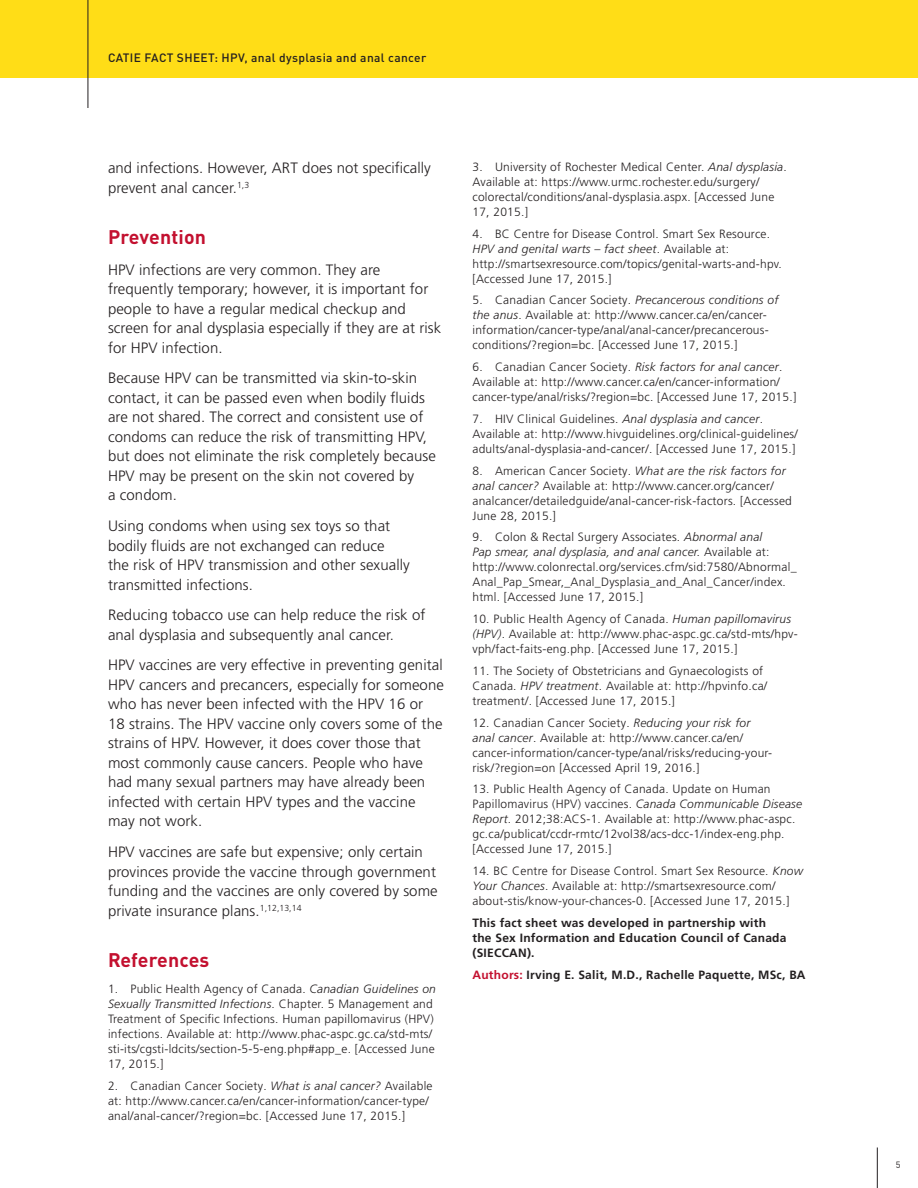
<style>
.page{position:relative;width:918px;height:1188px;background:#fff}
.page>*{position:absolute;margin:0;border:0;box-sizing:border-box;transform-origin:0 0}
.t1{font:700 19.5px "DINOT";letter-spacing:.01em;color:#c3102f}
.t2{font:300 15px/19.5px "Frutiger LT Pro";letter-spacing:.005em;color:#231f20}
.t3{font:300 12px/15px "Frutiger LT Pro";letter-spacing:.02em;color:#231f20}
.t4{font:700 12px/15px "Frutiger LT Pro";letter-spacing:.02em;color:#231f20}
.t5{font:500 12px "DINOT";letter-spacing:.03em;color:#231f20}
.t6{font:9px "DINOT";color:#231f20}
.s1{font-style:italic}
.s2{color:#c3102f}
</style>
<div class="page">
<hr style="left:877px;top:1148px;width:1px;height:40px;background:#231f20">
<div style="left:0;top:0;width:918px;height:78px;background:#ffdd17"></div>
<hr style="left:88px;top:0;width:1px;height:108px;background:#231f20">
<p class="t5" style="left:108px;top:48px;width:320px">CATIE FACT SHEET: HPV, anal dysplasia and anal cancer</p>
<p class="t2" style="left:108px;top:158px;width:324px">and infections. However, ART does not specifically prevent anal cancer.<sup>1,3</sup></p>
<h1 class="t1" style="left:108px;top:221px;width:100px">Prevention</h1>
<p class="t2" style="left:108px;top:260px;width:335px">HPV infections are very common. They are frequently temporary; however, it is important for people to have a regular medical checkup and screen for anal dysplasia especially if they are at risk for HPV infection.</p>
<p class="t2" style="left:108px;top:368px;width:329px">Because HPV can be transmitted via skin-to-skin contact, it can be passed even when bodily fluids are not shared. The correct and consistent use of condoms can reduce the risk of transmitting HPV, but does not eliminate the risk completely because HPV may be present on the skin not covered by<br>a condom.</p>
<p class="t2" style="left:108px;top:516px;width:303px">Using condoms when using sex toys so that bodily fluids are not exchanged can reduce<br>the risk of HPV transmission and other sexually transmitted infections.</p>
<p class="t2" style="left:108px;top:605px;width:319px">Reducing tobacco use can help reduce the risk of anal dysplasia and subsequently anal cancer.</p>
<p class="t2" style="left:108px;top:656px;width:337px">HPV vaccines are very effective in preventing genital HPV cancers and precancers, especially for someone who has never been infected with the HPV 16 or<br>18 strains. The HPV vaccine only covers some of the strains of HPV. However, it does cover those that most commonly cause cancers. People who have had many sexual partners may have already been infected with certain HPV types and the vaccine may not work.</p>
<p class="t2" style="left:108px;top:842px;width:331px">HPV vaccines are safe but expensive; only certain provinces provide the vaccine through government funding and the vaccines are only covered by some private insurance plans.<sup>1,12,13,14</sup></p>
<h1 class="t1" style="left:108px;top:944px;width:103px">References</h1>
<p class="t3" style="left:108px;top:981px;width:329px">1. Public Health Agency of Canada. <span class="s1">Canadian Guidelines on Sexually Transmitted Infections</span>. Chapter. 5 Management and Treatment of Specific Infections. Human papillomavirus (HPV) infections. Available at: http://www.phac-aspc.gc.ca/std-mts/ sti-its/cgsti-ldcits/section-5-5-eng.php#app_e. [Accessed June 17, 2015.]</p>
<p class="t3" style="left:108px;top:1078px;width:326px">2. Canadian Cancer Society. <span class="s1">What is anal cancer?</span> Available at: http://www.cancer.ca/en/cancer-information/cancer-type/ anal/anal-cancer/?region=bc. [Accessed June 17, 2015.]</p>
<p class="t3" style="left:472px;top:159px;width:316px">3. University of Rochester Medical Center. <span class="s1">Anal dysplasia</span>.<br>Available at: https://www.urmc.rochester.edu/surgery/ colorectal/conditions/anal-dysplasia.aspx. [Accessed June 17, 2015.]</p>
<p class="t3" style="left:472px;top:226px;width:311px">4. BC Centre for Disease Control. Smart Sex Resource.<br><span class="s1">HPV and genital warts – fact sheet</span>. Available at: http://smartsexresource.com/topics/genital-warts-and-hpv. [Accessed June 17, 2015.]</p>
<p class="t3" style="left:472px;top:293px;width:307px">5. Canadian Cancer Society. <span class="s1">Precancerous conditions of the anus</span>. Available at: http://www.cancer.ca/en/cancer&shy;information/cancer-type/anal/anal-cancer/precancerous&shy;conditions/?region=bc. [Accessed June 17, 2015.]</p>
<p class="t3" style="left:472px;top:360px;width:325px">6. Canadian Cancer Society. <span class="s1">Risk factors for anal cancer</span>.<br>Available at: http://www.cancer.ca/en/cancer-information/ cancer-type/anal/risks/?region=bc. [Accessed June 17, 2015.]</p>
<p class="t3" style="left:472px;top:411px;width:327px">7. HIV Clinical Guidelines. <span class="s1">Anal dysplasia and cancer</span>.<br>Available at: http://www.hivguidelines.org/clinical-guidelines/ adults/anal-dysplasia-and-cancer/. [Accessed June 17, 2015.]</p>
<p class="t3" style="left:472px;top:463px;width:321px">8. American Cancer Society. <span class="s1">What are the risk factors for anal cancer?</span> Available at: http://www.cancer.org/cancer/ analcancer/detailedguide/anal-cancer-risk-factors. [Accessed June 28, 2015.]</p>
<p class="t3" style="left:472px;top:530px;width:326px">9. Colon &amp; Rectal Surgery Associates. <span class="s1">Abnormal anal<br>Pap smear, anal dysplasia, and anal cancer.</span> Available at: http://www.colonrectal.org/services.cfm/sid:7580/Abnormal_ Anal_Pap_Smear,_Anal_Dysplasia_and_Anal_Cancer/index. html. [Accessed June 17, 2015.]</p>
<p class="t3" style="left:472px;top:612px;width:327px">10. Public Health Agency of Canada. <span class="s1">Human papillomavirus (HPV)</span>. Available at: http://www.phac-aspc.gc.ca/std-mts/hpv&shy;vph/fact-faits-eng.php. [Accessed June 17, 2015.]</p>
<p class="t3" style="left:472px;top:663px;width:296px">11. The Society of Obstetricians and Gynaecologists of<br>Canada. <span class="s1">HPV treatment</span>. Available at: http://hpvinfo.ca/ treatment/. [Accessed June 17, 2015.]</p>
<p class="t3" style="left:472px;top:715px;width:301px">12. Canadian Cancer Society. <span class="s1">Reducing your risk for anal cancer</span>. Available at: http://www.cancer.ca/en/ cancer-information/cancer-type/anal/risks/reducing-your&shy;risk/?region=on [Accessed April 19, 2016.]</p>
<p class="t3" style="left:472px;top:782px;width:331px">13. Public Health Agency of Canada. Update on Human Papillomavirus (HPV) vaccines. <span class="s1">Canada Communicable Disease Report</span>. 2012;38:ACS-1. Available at: http://www.phac-aspc. gc.ca/publicat/ccdr-rmtc/12vol38/acs-dcc-1/index-eng.php. [Accessed June 17, 2015.]</p>
<p class="t3" style="left:472px;top:864px;width:332px">14. BC Centre for Disease Control. Smart Sex Resource. <span class="s1">Know<br>Your Chances</span>. Available at: http://smartsexresource.com/ about-stis/know-your-chances-0. [Accessed June 17, 2015.]</p>
<p class="t4" style="left:472px;top:915px;width:316px">This fact sheet was developed in partnership with the Sex Information and Education Council of Canada (SIECCAN).</p>
<p class="t4" style="left:472px;top:967px;width:335px"><span class="s2">Authors:</span> Irving E. Salit, M.D., Rachelle Paquette, MSc, BA</p>
<p class="t6" style="left:896px;top:1158px;width:6px">5</p>
</div>
